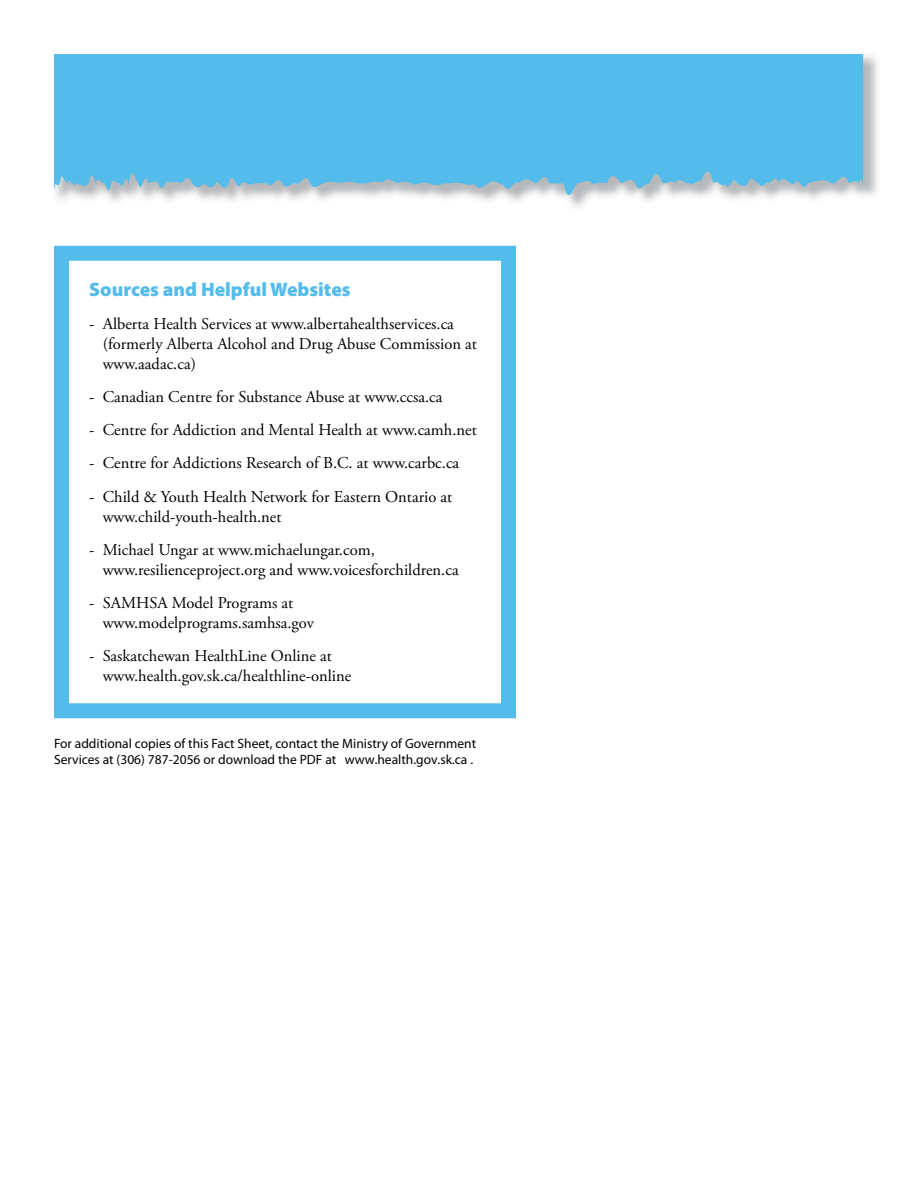
<style>
.page{position:relative;width:918px;height:1188px;background:#fff}
.page>*{position:absolute;margin:0;border:0;box-sizing:border-box;transform-origin:0 0}
.t1{font:900 19.5px "Myriad Pro";color:#54bceb}
.t2{font:16.5px/19.8px "Adobe Garamond Pro";color:#000}
.t3{font:13.5px/16.2px "Myriad Pro";color:#000}
</style>
<div class="page">
<img style="left:863px;top:54px;width:15px;height:142px">
<svg style="left:54px;top:54px;width:809px;height:153px;background:#6ac2e9"></svg>
<div style="left:54px;top:246px;width:462px;height:472px;border:15px solid #54bceb"></div>
<p class="t1" style="left:89px;top:276px;width:263px">Sources and Helpful Websites</p>
<p class="t2" style="left:103px;top:314px;width:376px;text-indent:-13px">- Alberta Health Services at www.albertahealthservices.ca (formerly Alberta Alcohol and Drug Abuse Commission at www.aadac.ca)</p>
<p class="t2" style="left:89px;top:387px;width:355px">- Canadian Centre for Substance Abuse at www.ccsa.ca</p>
<p class="t2" style="left:89px;top:421px;width:389px">- Centre for Addiction and Mental Health at www.camh.net</p>
<p class="t2" style="left:89px;top:454px;width:372px">- Centre for Addictions Research of B.C. at www.carbc.ca</p>
<p class="t2" style="left:103px;top:487px;width:351px;text-indent:-13px">- Child &amp; Youth Health Network for Eastern Ontario at www.child-youth-health.net</p>
<p class="t2" style="left:103px;top:540px;width:357px;text-indent:-13px">- Michael Ungar at www.michaelungar.com, www.resilienceproject.org and www.voicesforchildren.ca</p>
<p class="t2" style="left:103px;top:593px;width:213px;text-indent:-13px">- SAMHSA Model Programs at www.modelprograms.samhsa.gov</p>
<p class="t2" style="left:103px;top:647px;width:250px;text-indent:-14px">- Saskatchewan HealthLine Online at www.health.gov.sk.ca/healthline-online</p>
<p class="t3" style="left:54px;top:735px;width:424px">For additional copies of this Fact Sheet, contact the Ministry of Government<br>Services at (306) 787-2056 or download the PDF at www.health.gov.sk.ca .</p>
</div>
